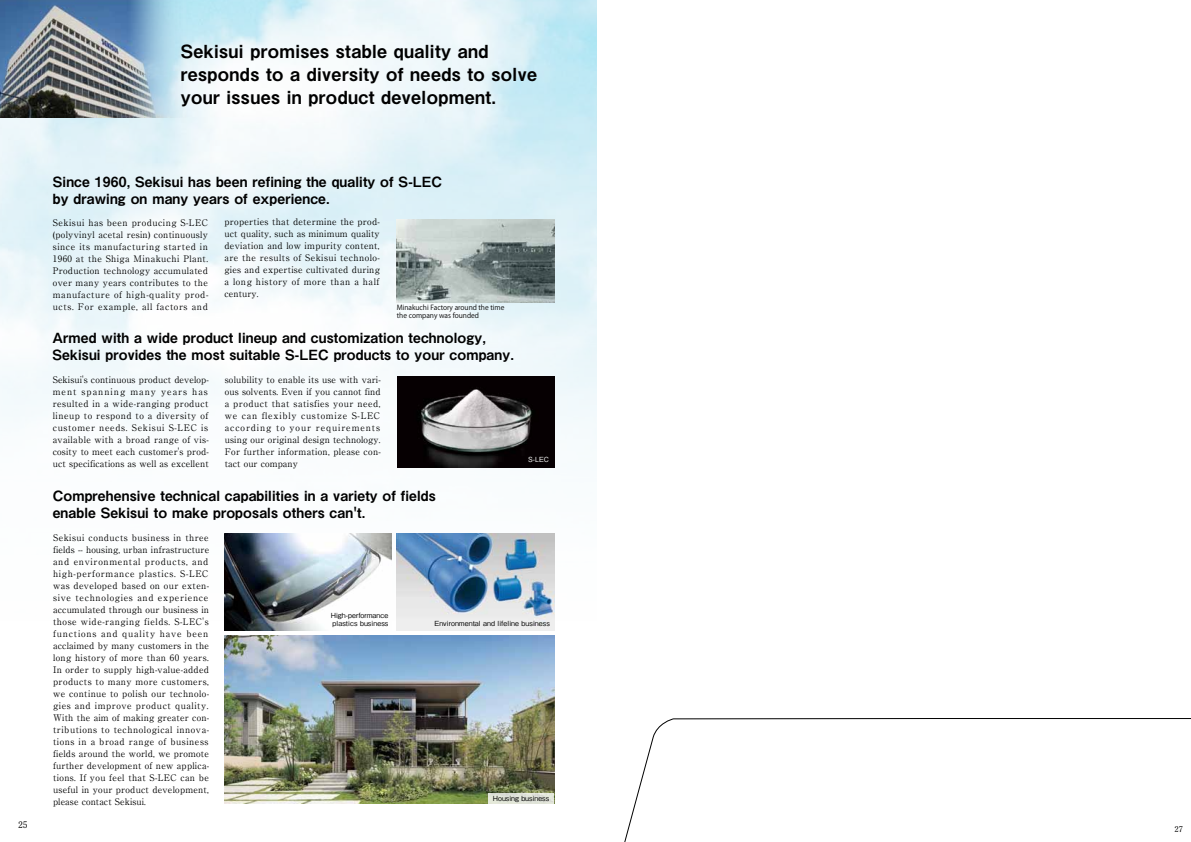
<style>
.page{position:relative;width:1191px;height:842px;background:#fff}
.page>*{position:absolute;margin:0;border:0;box-sizing:border-box;transform-origin:0 0}
.t1{font:18px/23px "Midashi Go Pro MB31";letter-spacing:.02em;color:#000}
.t2{font:14px/17px "Midashi Go Pro MB31";letter-spacing:.01em;color:#000}
.t3{font:9px/12px "Ryumin Pro";letter-spacing:.025em;color:#000;text-align:justify}
.t4{font:700 9px "Futo Min A101 Pro";color:#000}
.t5{font:700 8px "Futo Min A101 Pro";color:#000}
.t6{font:500 7px/8px "Gothic BBB Pro";letter-spacing:.01em;color:#000}
.t7{font:7px/8px "Koz Go Pro";color:#000}
.t8{font:500 7px "Gothic BBB Pro";color:#fff}
</style>
<div class="page">
<img style="left:1px;top:1px;width:595px;height:692px">
<img style="left:225px;top:636px;width:329px;height:168px">
<div style="left:489px;top:793px;width:65px;height:11px;background:#e1e5d9"></div>
<img style="left:225px;top:533px;width:167px;height:97px">
<img style="left:397px;top:533px;width:157px;height:97px">
<img style="left:397px;top:219px;width:157px;height:84px">
<img style="left:1px;top:1px;width:204px;height:117px">
<img style="left:397px;top:376px;width:157px;height:91px">
<svg style="left:624px;top:718px;width:567px;height:124px"></svg>
<h1 class="t1" style="left:181px;top:37px;width:358px">Sekisui promises stable quality and responds to a diversity of needs to solve your issues in product development.</h1>
<p class="t4" style="left:18px;top:818px;width:11px">25</p>
<h2 class="t2" style="left:53px;top:171px;width:391px">Since 1960, Sekisui has been refining the quality of S-LEC by drawing on many years of experience.</h2>
<p class="t3" style="left:53px;top:216px;width:157px">Sekisui has been producing S-LEC (polyvinyl acetal resin) continuously since its manufacturing started in 1960 at the Shiga Minakuchi Plant.<br>Production technology accumulated over many years contributes to the manufacture of high-quality prod&shy;ucts. For example, all factors and</p>
<p class="t3" style="left:224px;top:215px;width:157px">properties that determine the prod&shy;uct quality, such as minimum quality deviation and low impurity content, are the results of Sekisui technolo&shy;gies and expertise cultivated during a long history of more than a half century.</p>
<p class="t7" style="left:397px;top:304px;width:109px">Minakuchi Factory around the time the company was founded</p>
<h2 class="t2" style="left:52px;top:328px;width:463px">Armed with a wide product lineup and customization technology,<br>Sekisui provides the most suitable S-LEC products to your company.</h2>
<p class="t3" style="left:53px;top:373px;width:158px">Sekisui's continuous product develop&shy;ment spanning many years has resulted in a wide-ranging product lineup to respond to a diversity of customer needs. Sekisui S-LEC is available with a broad range of vis&shy;cosity to meet each customer's prod&shy;uct specifications as well as excellent</p>
<p class="t3" style="left:225px;top:373px;width:158px">solubility to enable its use with vari&shy;ous solvents. Even if you cannot find a product that satisfies your need, we can flexibly customize S-LEC according to your requirements using our original design technology.<br>For further information, please con&shy;tact our company</p>
<p class="t8" style="left:528px;top:454px;width:22px">S-LEC</p>
<h2 class="t2" style="left:53px;top:485px;width:385px">Comprehensive technical capabilities in a variety of fields enable Sekisui to make proposals others can't.</h2>
<p class="t3" style="left:53px;top:531px;width:158px">Sekisui conducts business in three fields -- housing, urban infrastructure and environmental products, and high-performance plastics. S-LEC was developed based on our exten&shy;sive technologies and experience accumulated through our business in those wide-ranging fields. S-LEC's functions and quality have been acclaimed by many customers in the long history of more than 60 years.<br>In order to supply high-value-added products to many more customers, we continue to polish our technolo&shy;gies and improve product quality.<br>With the aim of making greater con&shy;tributions to technological innova&shy;tions in a broad range of business fields around the world, we promote further development of new applica&shy;tions. If you feel that S-LEC can be useful in your product development, please contact Sekisui.</p>
<p class="t6" style="left:331px;top:610px;width:59px">High-performance plastics business</p>
<p class="t6" style="left:434px;top:619px;width:117px">Environmental and lifeline business</p>
<p class="t6" style="left:493px;top:794px;width:58px">Housing business</p>
<p class="t5" style="left:1174px;top:823px;width:10px">27</p>
</div>
